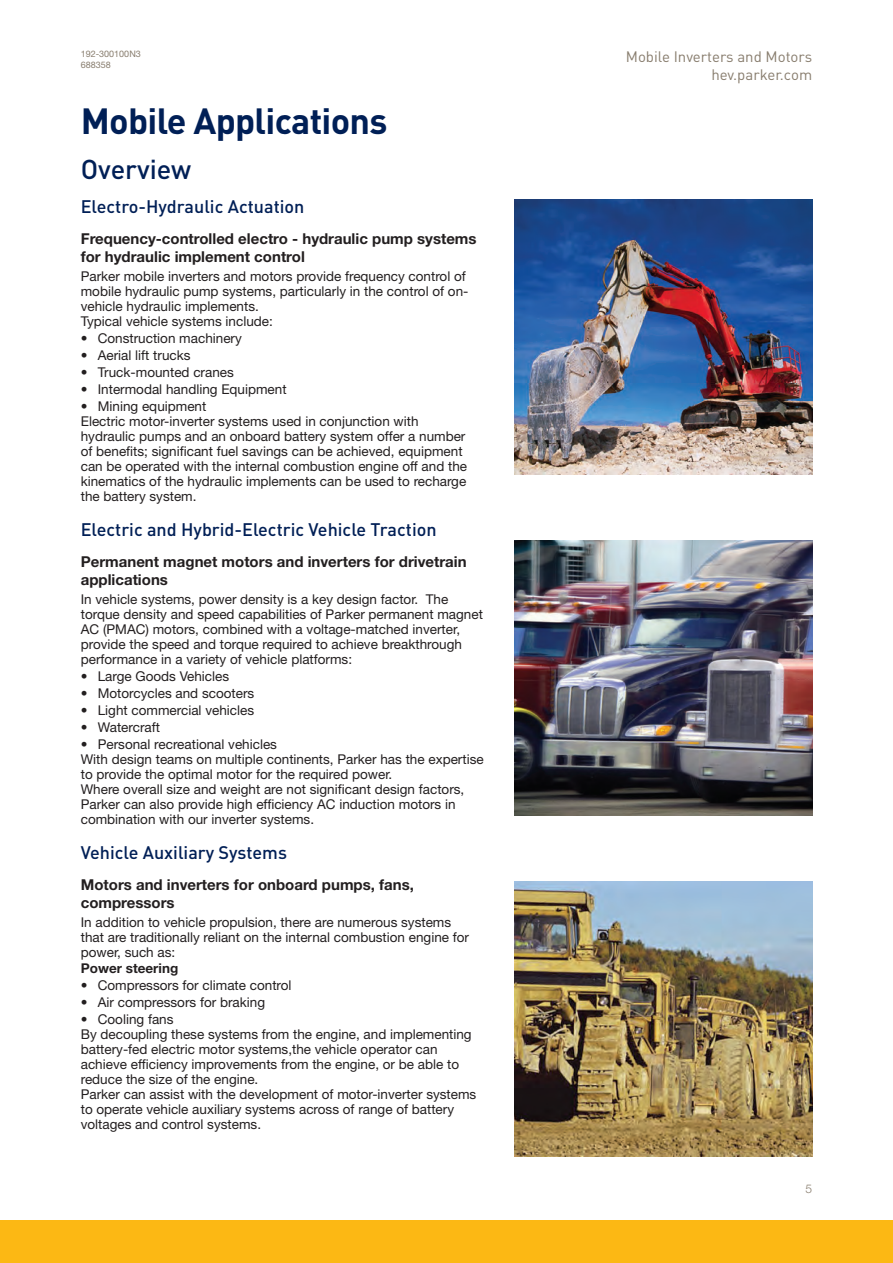
<style>
.page{position:relative;width:893px;height:1263px;background:#fff}
.page>*{position:absolute;margin:0;border:0;box-sizing:border-box;transform-origin:0 0}
.t1{font:700 36px "DINOT";letter-spacing:-.02em;color:#001f56}
.t2{font:500 27px "DINOT";color:#001f56}
.t3{font:500 18px "DINOT";color:#001f56}
.t4{font:700 15px/18px "Helvetica Neue LT Std";color:#231f20}
.t5{font:15px/18px "DINOT";color:#887d6e;text-align:right}
.t6{font:13.5px/15px "Helvetica Neue LT Std";color:#231f20}
.t7{font:700 13.5px "Helvetica Neue LT Std";color:#231f20}
.t8{font:300 12px "Helvetica Neue LT Std";color:#887d6e}
.t9{font:9px/10.8px "Helvetica Neue LT Std";color:#887d6e}
</style>
<div class="page">
<div style="left:0;top:1220px;width:893px;height:43px;background:#fcb814"></div>
<img style="left:514px;top:199px;width:298px;height:276px">
<img style="left:514px;top:540px;width:298px;height:276px">
<img style="left:514px;top:881px;width:298px;height:276px">
<p class="t9" style="left:81px;top:49px;width:62px">192-300100N3<br>688358</p>
<h1 class="t1" style="left:81px;top:96px;width:308px">Mobile Applications</h1>
<h2 class="t2" style="left:81px;top:151px;width:112px">Overview</h2>
<h3 class="t3" style="left:81px;top:194px;width:225px">Electro-Hydraulic Actuation</h3>
<p class="t4" style="left:81px;top:229px;width:397px">Frequency-controlled electro - hydraulic pump systems for hydraulic implement control</p>
<p class="t6" style="left:81px;top:268px;width:389px">Parker mobile inverters and motors provide frequency control of mobile hydraulic pump systems, particularly in the control of on&shy;vehicle hydraulic implements.<br>Typical vehicle systems include:</p>
<p class="t6" style="left:81px;top:330px;width:163px">• Construction machinery</p>
<p class="t6" style="left:81px;top:348px;width:111px">• Aerial lift trucks</p>
<p class="t6" style="left:81px;top:365px;width:155px">• Truck-mounted cranes</p>
<p class="t6" style="left:81px;top:382px;width:207px">• Intermodal handling Equipment</p>
<p class="t6" style="left:81px;top:399px;width:388px">• Mining equipment<br>Electric motor-inverter systems used in conjunction with hydraulic pumps and an onboard battery system offer a number of benefits; significant fuel savings can be achieved, equipment can be operated with the internal combustion engine off and the kinematics of the hydraulic implements can be used to recharge the battery system.</p>
<h3 class="t3" style="left:81px;top:517px;width:357px">Electric and Hybrid-Electric Vehicle Traction</h3>
<p class="t4" style="left:81px;top:552px;width:387px">Permanent magnet motors and inverters for drivetrain applications</p>
<p class="t6" style="left:81px;top:591px;width:404px">In vehicle systems, power density is a key design factor. The torque density and speed capabilities of Parker permanent magnet AC (PMAC) motors, combined with a voltage-matched inverter, provide the speed and torque required to achieve breakthrough performance in a variety of vehicle platforms:</p>
<p class="t6" style="left:81px;top:668px;width:150px">• Large Goods Vehicles</p>
<p class="t6" style="left:81px;top:686px;width:175px">• Motorcycles and scooters</p>
<p class="t6" style="left:81px;top:703px;width:175px">• Light commercial vehicles</p>
<p class="t6" style="left:81px;top:720px;width:81px">• Watercraft</p>
<p class="t6" style="left:81px;top:737px;width:404px">• Personal recreational vehicles<br>With design teams on multiple continents, Parker has the expertise to provide the optimal motor for the required power.<br>Where overall size and weight are not significant design factors, Parker can also provide high efficiency AC induction motors in combination with our inverter systems.</p>
<h3 class="t3" style="left:81px;top:840px;width:208px">Vehicle Auxiliary Systems</h3>
<p class="t4" style="left:81px;top:875px;width:335px">Motors and inverters for onboard pumps, fans, compressors</p>
<p class="t6" style="left:81px;top:914px;width:390px">In addition to vehicle propulsion, there are numerous systems that are traditionally reliant on the internal combustion engine for power, such as:</p>
<p class="t7" style="left:81px;top:960px;width:99px">Power steering</p>
<p class="t6" style="left:81px;top:978px;width:212px">• Compressors for climate control</p>
<p class="t6" style="left:81px;top:995px;width:186px">• Air compressors for braking</p>
<p class="t6" style="left:81px;top:1012px;width:397px">• Cooling fans<br>By decoupling these systems from the engine, and implementing battery-fed electric motor systems,the vehicle operator can achieve efficiency improvements from the engine, or be able to reduce the size of the engine.<br>Parker can assist with the development of motor-inverter systems to operate vehicle auxiliary systems across of range of battery voltages and control systems.</p>
<p class="t5" style="left:626px;top:47px;width:188px">Mobile Inverters and Motors hev. parker. com</p>
<p class="t8" style="left:805px;top:1181px;width:8px">5</p>
</div>
